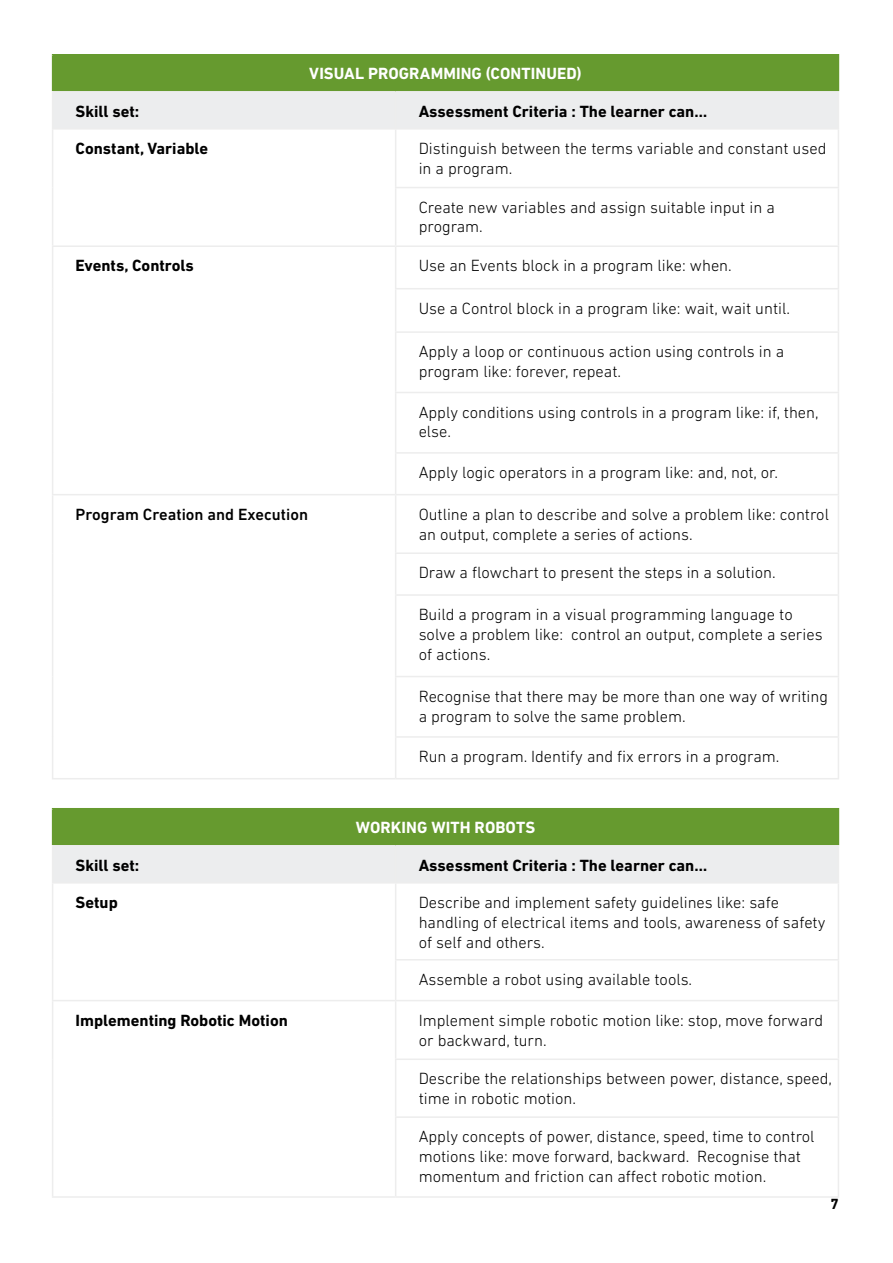
<style>
.page{position:relative;width:893px;height:1263px;background:#fff}
.page>*{position:absolute;margin:0;border:0;box-sizing:border-box;transform-origin:0 0}
.t1{font:300 16.5px/19.8px "DIN Next LT Pro";color:#000}
.t2{font:700 16.5px "DIN Next LT Pro";color:#000}
.t3{font:700 16.5px "DIN Next LT Pro";letter-spacing:.005em;color:#fff}
.t4{font:500 16.5px "DIN Next LT Pro";color:#000}
.t5{font:700 15px "DIN Next LT Pro";color:#000}
</style>
<div class="page">
<div style="left:53px;top:55px;width:785px;height:37px;background:#669a2f"></div>
<div style="left:53px;top:93px;width:785px;height:35px;background:#ecedee"></div>
<hr style="left:52px;top:93px;width:1px;height:35px;background:#ededed">
<hr style="left:395px;top:93px;width:1px;height:35px;background:#ededed">
<hr style="left:838px;top:93px;width:1px;height:35px;background:#ededed">
<hr style="left:52px;top:130px;width:1px;height:58px;background:#ededed">
<hr style="left:395px;top:130px;width:1px;height:57px;background:#ededed">
<hr style="left:838px;top:130px;width:1px;height:57px;background:#ededed">
<hr style="left:52px;top:188px;width:1px;height:57px;background:#ededed">
<hr style="left:395px;top:188px;width:1px;height:57px;background:#ededed">
<hr style="left:838px;top:188px;width:1px;height:57px;background:#ededed">
<hr style="left:52px;top:247px;width:1px;height:42px;background:#ededed">
<hr style="left:395px;top:247px;width:1px;height:41px;background:#ededed">
<hr style="left:838px;top:247px;width:1px;height:41px;background:#ededed">
<hr style="left:52px;top:289px;width:1px;height:43px;background:#ededed">
<hr style="left:395px;top:289px;width:1px;height:42px;background:#ededed">
<hr style="left:838px;top:289px;width:1px;height:42px;background:#ededed">
<hr style="left:52px;top:332px;width:1px;height:60px;background:#ededed">
<hr style="left:395px;top:333px;width:1px;height:59px;background:#ededed">
<hr style="left:838px;top:333px;width:1px;height:59px;background:#ededed">
<hr style="left:52px;top:392px;width:1px;height:61px;background:#ededed">
<hr style="left:395px;top:393px;width:1px;height:59px;background:#ededed">
<hr style="left:838px;top:393px;width:1px;height:59px;background:#ededed">
<hr style="left:52px;top:453px;width:1px;height:41px;background:#ededed">
<hr style="left:395px;top:454px;width:1px;height:40px;background:#ededed">
<hr style="left:838px;top:454px;width:1px;height:40px;background:#ededed">
<hr style="left:52px;top:495px;width:1px;height:58px;background:#ededed">
<hr style="left:395px;top:495px;width:1px;height:57px;background:#ededed">
<hr style="left:838px;top:495px;width:1px;height:57px;background:#ededed">
<hr style="left:52px;top:553px;width:1px;height:42px;background:#ededed">
<hr style="left:395px;top:554px;width:1px;height:40px;background:#ededed">
<hr style="left:838px;top:554px;width:1px;height:40px;background:#ededed">
<hr style="left:52px;top:595px;width:1px;height:81px;background:#ededed">
<hr style="left:395px;top:596px;width:1px;height:80px;background:#ededed">
<hr style="left:838px;top:596px;width:1px;height:80px;background:#ededed">
<hr style="left:52px;top:676px;width:1px;height:61px;background:#ededed">
<hr style="left:395px;top:677px;width:1px;height:59px;background:#ededed">
<hr style="left:838px;top:677px;width:1px;height:59px;background:#ededed">
<hr style="left:52px;top:737px;width:1px;height:41px;background:#ededed">
<hr style="left:395px;top:738px;width:1px;height:40px;background:#ededed">
<hr style="left:838px;top:738px;width:1px;height:40px;background:#ededed">
<hr style="left:52px;top:54px;width:344px;height:2px;background:#669a2f">
<hr style="left:52px;top:55px;width:1px;height:36px;background:#669a2f">
<hr style="left:396px;top:54px;width:443px;height:2px;background:#669a2f">
<hr style="left:838px;top:55px;width:1px;height:36px;background:#669a2f">
<hr style="left:52px;top:91px;width:344px;height:2px;background:#ededed">
<hr style="left:396px;top:91px;width:443px;height:2px;background:#ededed">
<hr style="left:52px;top:128px;width:344px;height:2px;background:#ededed">
<hr style="left:396px;top:128px;width:443px;height:2px;background:#ededed">
<hr style="left:395px;top:187px;width:444px;height:1px;background:#ededed">
<hr style="left:52px;top:245px;width:344px;height:2px;background:#ededed">
<hr style="left:396px;top:245px;width:443px;height:2px;background:#ededed">
<hr style="left:395px;top:288px;width:444px;height:1px;background:#ededed">
<hr style="left:395px;top:331px;width:444px;height:2px;background:#ededed">
<hr style="left:395px;top:392px;width:444px;height:1px;background:#ededed">
<hr style="left:395px;top:452px;width:444px;height:2px;background:#ededed">
<hr style="left:52px;top:494px;width:344px;height:1px;background:#ededed">
<hr style="left:396px;top:494px;width:443px;height:1px;background:#ededed">
<hr style="left:395px;top:552px;width:444px;height:2px;background:#ededed">
<hr style="left:395px;top:594px;width:444px;height:2px;background:#ededed">
<hr style="left:395px;top:676px;width:444px;height:1px;background:#ededed">
<hr style="left:395px;top:736px;width:444px;height:2px;background:#ededed">
<hr style="left:52px;top:778px;width:344px;height:1px;background:#ededed">
<hr style="left:396px;top:778px;width:443px;height:1px;background:#ededed">
<div style="left:53px;top:809px;width:785px;height:37px;background:#669a2f"></div>
<div style="left:53px;top:846px;width:785px;height:36px;background:#ecedee"></div>
<hr style="left:52px;top:846px;width:1px;height:36px;background:#ededed">
<hr style="left:395px;top:846px;width:1px;height:36px;background:#ededed">
<hr style="left:838px;top:846px;width:1px;height:36px;background:#ededed">
<hr style="left:52px;top:883px;width:1px;height:77px;background:#ededed">
<hr style="left:395px;top:883px;width:1px;height:76px;background:#ededed">
<hr style="left:838px;top:883px;width:1px;height:76px;background:#ededed">
<hr style="left:52px;top:960px;width:1px;height:40px;background:#ededed">
<hr style="left:395px;top:960px;width:1px;height:40px;background:#ededed">
<hr style="left:838px;top:960px;width:1px;height:40px;background:#ededed">
<hr style="left:52px;top:1001px;width:1px;height:58px;background:#ededed">
<hr style="left:395px;top:1001px;width:1px;height:57px;background:#ededed">
<hr style="left:838px;top:1001px;width:1px;height:57px;background:#ededed">
<hr style="left:52px;top:1059px;width:1px;height:58px;background:#ededed">
<hr style="left:395px;top:1060px;width:1px;height:56px;background:#ededed">
<hr style="left:838px;top:1060px;width:1px;height:56px;background:#ededed">
<hr style="left:52px;top:1117px;width:1px;height:79px;background:#ededed">
<hr style="left:395px;top:1118px;width:1px;height:78px;background:#ededed">
<hr style="left:838px;top:1118px;width:1px;height:78px;background:#ededed">
<hr style="left:52px;top:808px;width:344px;height:1px;background:#669a2f">
<hr style="left:52px;top:809px;width:1px;height:36px;background:#669a2f">
<hr style="left:396px;top:808px;width:443px;height:1px;background:#669a2f">
<hr style="left:838px;top:809px;width:1px;height:36px;background:#669a2f">
<hr style="left:52px;top:845px;width:344px;height:1px;background:#ededed">
<hr style="left:396px;top:845px;width:443px;height:1px;background:#ededed">
<hr style="left:52px;top:882px;width:344px;height:1px;background:#ededed">
<hr style="left:396px;top:882px;width:443px;height:1px;background:#ededed">
<hr style="left:395px;top:959px;width:444px;height:1px;background:#ededed">
<hr style="left:52px;top:1000px;width:344px;height:1px;background:#ededed">
<hr style="left:396px;top:1000px;width:443px;height:1px;background:#ededed">
<hr style="left:395px;top:1058px;width:444px;height:2px;background:#ededed">
<hr style="left:395px;top:1116px;width:444px;height:2px;background:#ededed">
<hr style="left:52px;top:1196px;width:344px;height:2px;background:#ededed">
<hr style="left:396px;top:1196px;width:443px;height:2px;background:#ededed">
<p class="t3" style="left:309px;top:64px;width:274px">VISUAL PROGRAMMING (CONTINUED)</p>
<p class="t2" style="left:76px;top:102px;width:65px">Skill set:</p>
<p class="t2" style="left:419px;top:102px;width:290px">Assessment Criteria : The learner can…</p>
<p class="t2" style="left:76px;top:139px;width:134px">Constant, Variable</p>
<p class="t1" style="left:419px;top:138px;width:409px">Distinguish between the terms variable and constant used in a program.</p>
<p class="t1" style="left:419px;top:197px;width:358px">Create new variables and assign suitable input in a program.</p>
<p class="t2" style="left:76px;top:256px;width:120px">Events, Controls</p>
<p class="t1" style="left:419px;top:256px;width:315px">Use an Events block in a program like: when.</p>
<p class="t1" style="left:419px;top:298px;width:373px">Use a Control block in a program like: wait, wait until.</p>
<p class="t1" style="left:419px;top:342px;width:367px">Apply a loop or continuous action using controls in a program like: forever, repeat.</p>
<p class="t1" style="left:419px;top:402px;width:401px">Apply conditions using controls in a program like: if, then, else.</p>
<p class="t1" style="left:419px;top:462px;width:361px">Apply logic operators in a program like: and, not, or.</p>
<p class="t4" style="left:76px;top:505px;width:234px">Program Creation and Execution</p>
<p class="t1" style="left:419px;top:504px;width:412px">Outline a plan to describe and solve a problem like: control an output, complete a series of actions.</p>
<p class="t1" style="left:419px;top:563px;width:358px">Draw a flowchart to present the steps in a solution.</p>
<p class="t1" style="left:419px;top:604px;width:405px">Build a program in a visual programming language to solve a problem like: control an output, complete a series of actions.</p>
<p class="t1" style="left:419px;top:686px;width:411px">Recognise that there may be more than one way of writing a program to solve the same problem.</p>
<p class="t1" style="left:419px;top:746px;width:362px">Run a program. Identify and fix errors in a program.</p>
<p class="t3" style="left:356px;top:818px;width:181px">WORKING WITH ROBOTS</p>
<p class="t2" style="left:76px;top:856px;width:65px">Skill set:</p>
<p class="t2" style="left:419px;top:856px;width:290px">Assessment Criteria : The learner can…</p>
<p class="t2" style="left:76px;top:893px;width:44px">Setup</p>
<p class="t1" style="left:419px;top:892px;width:408px">Describe and implement safety guidelines like: safe handling of electrical items and tools, awareness of safety of self and others.</p>
<p class="t1" style="left:419px;top:969px;width:275px">Assemble a robot using available tools.</p>
<p class="t2" style="left:76px;top:1010px;width:214px">Implementing Robotic Motion</p>
<p class="t1" style="left:419px;top:1010px;width:406px">Implement simple robotic motion like: stop, move forward or backward, turn.</p>
<p class="t1" style="left:419px;top:1069px;width:415px">Describe the relationships between power, distance, speed, time in robotic motion.</p>
<p class="t1" style="left:419px;top:1126px;width:397px">Apply concepts of power, distance, speed, time to control motions like: move forward, backward. Recognise that momentum and friction can affect robotic motion.</p>
<p class="t5" style="left:831px;top:1195px;width:10px">7</p>
</div>
